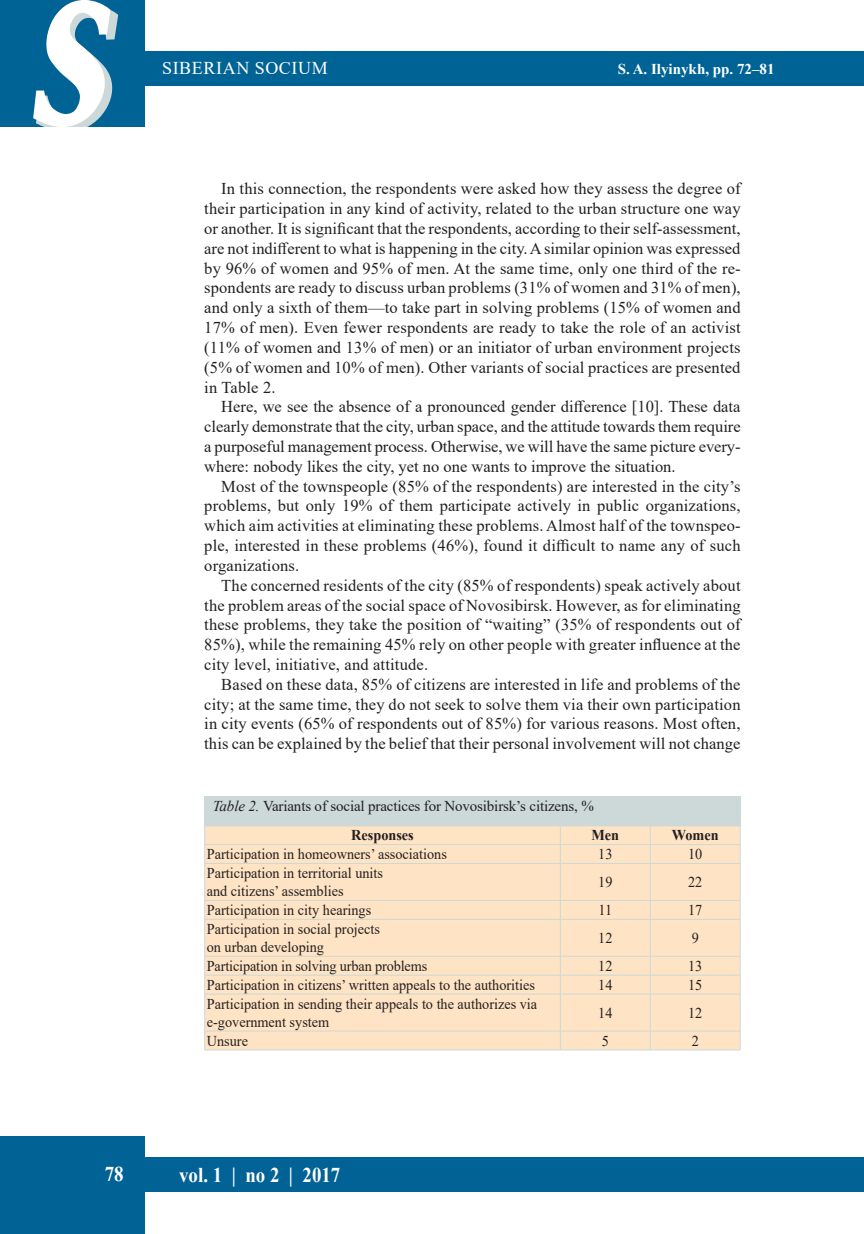
<style>
.page{position:relative;width:864px;height:1234px;background:#fff}
.page>*{position:absolute;margin:0;border:0;box-sizing:border-box;transform-origin:0 0}
.t1{font:italic 700 165px "Quant Antiqua";color:#fff;scale:.75 1}
.t2{font:700 21px "Times New Roman";color:#fff;scale:.9 1}
.t3{font:18px "Times New Roman";letter-spacing:.035em;color:#fff}
.t4{font:16.5px/19.8px "Times New Roman";letter-spacing:.01em;color:#231f20;text-align:justify}
.t5{font:15px/18px "Times New Roman";color:#231f20;scale:.95 1}
.t6{font:15px/29.2px "Times New Roman";color:#231f20}
.t7{font:700 15px "Times New Roman";color:#fff}
.t8{font:700 15px "Times New Roman";color:#231f20;scale:.95 1}
.s1{font-style:italic}
.s2{font-weight:700}
</style>
<div class="page">
<div style="left:0;top:0;width:145px;height:128px;background:#006396"></div>
<div style="left:142px;top:51px;width:721px;height:34px;background:#006396"></div>
<div style="left:0;top:1135px;width:145px;height:98px;background:#006295"></div>
<div style="left:142px;top:1157px;width:721px;height:34px;background:#006295"></div>
<svg style="left:32px;top:0;width:89px;height:128px"></svg>
<div style="left:204px;top:796px;width:536px;height:30px;background:#ccd9d8"></div>
<svg style="left:205px;top:826px;width:534px;height:223px;fill:#fee3c4"></svg>
<hr style="left:204px;top:844px;width:356px;height:1px;background:#ccd9d8">
<svg style="left:204px;top:826px;width:1px;height:36px"></svg>
<hr style="left:560px;top:844px;width:90px;height:1px;background:#ccd9d8">
<svg style="left:559px;top:826px;width:1px;height:36px"></svg>
<hr style="left:650px;top:844px;width:90px;height:1px;background:#ccd9d8">
<svg style="left:649px;top:826px;width:1px;height:36px"></svg>
<svg style="left:739px;top:826px;width:1px;height:36px"></svg>
<hr style="left:204px;top:862px;width:356px;height:1px;background:#ccd9d8">
<hr style="left:204px;top:863px;width:1px;height:36px;background:#ccd9d8">
<hr style="left:560px;top:862px;width:90px;height:1px;background:#ccd9d8">
<hr style="left:559px;top:863px;width:1px;height:36px;background:#ccd9d8">
<hr style="left:650px;top:862px;width:90px;height:1px;background:#ccd9d8">
<hr style="left:649px;top:863px;width:1px;height:36px;background:#ccd9d8">
<hr style="left:739px;top:863px;width:1px;height:36px;background:#ccd9d8">
<hr style="left:204px;top:899px;width:356px;height:1px;background:#ccd9d8">
<svg style="left:204px;top:900px;width:1px;height:18px"></svg>
<hr style="left:560px;top:899px;width:90px;height:1px;background:#ccd9d8">
<svg style="left:559px;top:900px;width:1px;height:18px"></svg>
<hr style="left:650px;top:899px;width:90px;height:1px;background:#ccd9d8">
<svg style="left:649px;top:900px;width:1px;height:18px"></svg>
<svg style="left:739px;top:900px;width:1px;height:18px"></svg>
<hr style="left:204px;top:918px;width:356px;height:1px;background:#ccd9d8">
<hr style="left:204px;top:919px;width:1px;height:36px;background:#ccd9d8">
<hr style="left:560px;top:918px;width:90px;height:1px;background:#ccd9d8">
<hr style="left:559px;top:919px;width:1px;height:36px;background:#ccd9d8">
<hr style="left:650px;top:918px;width:90px;height:1px;background:#ccd9d8">
<hr style="left:649px;top:919px;width:1px;height:36px;background:#ccd9d8">
<hr style="left:739px;top:919px;width:1px;height:36px;background:#ccd9d8">
<hr style="left:204px;top:955px;width:356px;height:1px;background:#ccd9d8">
<hr style="left:560px;top:955px;width:90px;height:1px;background:#ccd9d8">
<hr style="left:650px;top:955px;width:90px;height:1px;background:#ccd9d8">
<hr style="left:204px;top:974px;width:356px;height:1px;background:#ccd9d8">
<svg style="left:204px;top:956px;width:1px;height:37px"></svg>
<hr style="left:560px;top:974px;width:90px;height:1px;background:#ccd9d8">
<svg style="left:559px;top:956px;width:1px;height:37px"></svg>
<hr style="left:650px;top:974px;width:90px;height:1px;background:#ccd9d8">
<svg style="left:649px;top:956px;width:1px;height:37px"></svg>
<svg style="left:739px;top:956px;width:1px;height:37px"></svg>
<hr style="left:204px;top:993px;width:356px;height:1px;background:#ccd9d8">
<hr style="left:204px;top:994px;width:1px;height:36px;background:#ccd9d8">
<hr style="left:560px;top:993px;width:90px;height:1px;background:#ccd9d8">
<hr style="left:559px;top:994px;width:1px;height:36px;background:#ccd9d8">
<hr style="left:650px;top:993px;width:90px;height:1px;background:#ccd9d8">
<hr style="left:649px;top:994px;width:1px;height:36px;background:#ccd9d8">
<hr style="left:739px;top:994px;width:1px;height:36px;background:#ccd9d8">
<hr style="left:204px;top:1030px;width:356px;height:1px;background:#ccd9d8">
<svg style="left:204px;top:1031px;width:1px;height:18px"></svg>
<hr style="left:560px;top:1030px;width:90px;height:1px;background:#ccd9d8">
<svg style="left:559px;top:1031px;width:1px;height:18px"></svg>
<hr style="left:650px;top:1030px;width:90px;height:1px;background:#ccd9d8">
<svg style="left:649px;top:1031px;width:1px;height:18px"></svg>
<svg style="left:739px;top:1031px;width:1px;height:18px"></svg>
<hr style="left:204px;top:1049px;width:356px;height:1px;background:#ccd9d8">
<hr style="left:560px;top:1049px;width:90px;height:1px;background:#ccd9d8">
<hr style="left:650px;top:1049px;width:90px;height:1px;background:#ccd9d8">
<h1 class="t1" style="left:30px;top:-35px;width:113px">S</h1>
<p class="t3" style="left:162px;top:55px;width:167px">SIBERIAN SOCIUM</p>
<p class="t7" style="left:617px;top:58px;width:158px">S. A. Ilyinykh, pp. 72–81</p>
<p class="t4" style="left:204px;top:178px;width:537px;text-indent:17px">In this connection, the respondents were asked how they assess the degree of their participation in any kind of activity, related to the urban structure one way or another. It is significant that the respondents, according to their self-assessment, are not indifferent to what is happening in the city. A similar opinion was expressed by 96% of women and 95% of men. At the same time, only one third of the re&shy;spondents are ready to discuss urban problems (31% of women and 31% of men), and only a sixth of them—to take part in solving problems (15% of women and 17% of men). Even fewer respondents are ready to take the role of an activist (11% of women and 13% of men) or an initiator of urban environment projects (5% of women and 10% of men). Other variants of social practices are presented in Table 2.</p>
<p class="t4" style="left:204px;top:396px;width:537px;text-indent:17px">Here, we see the absence of a pronounced gender difference [10]. These data clearly demonstrate that the city, urban space, and the attitude towards them require a purposeful management process. Otherwise, we will have the same picture every&shy;where: nobody likes the city, yet no one wants to improve the situation.</p>
<p class="t4" style="left:204px;top:475px;width:537px;text-indent:17px">Most of the townspeople (85% of the respondents) are interested in the city’s problems, but only 19% of them participate actively in public organizations, which aim activities at eliminating these problems. Almost half of the townspeo&shy;ple, interested in these problems (46%), found it difficult to name any of such organizations.</p>
<p class="t4" style="left:204px;top:574px;width:537px;text-indent:17px">The concerned residents of the city (85% of respondents) speak actively about the problem areas of the social space of Novosibirsk. However, as for eliminating these problems, they take the position of “waiting” (35% of respondents out of 85%), while the remaining 45% rely on other people with greater influence at the city level, initiative, and attitude.</p>
<p class="t4" style="left:204px;top:673px;width:537px;text-indent:17px">Based on these data, 85% of citizens are interested in life and problems of the city; at the same time, they do not seek to solve them via their own participation in city events (65% of respondents out of 85%) for various reasons. Most often, this can be explained by the belief that their personal involvement will not change</p>
<p class="t6" style="left:351px;top:790px;width:244px;text-indent:-138px"><span class="s1">Table 2.</span> Variants of social practices for Novosibirsk’s citizens, %<br><span class="s2">Responses</span></p>
<p class="t8" style="left:591px;top:824px;width:31px">Men</p>
<p class="t8" style="left:671px;top:824px;width:51px">Women</p>
<p class="t5" style="left:207px;top:844px;width:254px">Participation in homeowners’ associations</p>
<p class="t5" style="left:598px;top:844px;width:16px">13</p>
<p class="t5" style="left:687px;top:844px;width:16px">10</p>
<p class="t5" style="left:207px;top:863px;width:187px">Participation in territorial units and citizens’ assemblies</p>
<p class="t5" style="left:598px;top:872px;width:16px">19</p>
<p class="t5" style="left:687px;top:872px;width:16px">22</p>
<p class="t5" style="left:207px;top:900px;width:174px">Participation in city hearings</p>
<p class="t5" style="left:598px;top:900px;width:16px">11</p>
<p class="t5" style="left:687px;top:900px;width:16px">17</p>
<p class="t5" style="left:207px;top:919px;width:184px">Participation in social projects on urban developing</p>
<p class="t5" style="left:598px;top:928px;width:16px">12</p>
<p class="t5" style="left:691px;top:928px;width:9px">9</p>
<p class="t5" style="left:207px;top:956px;width:233px">Participation in solving urban problems</p>
<p class="t5" style="left:598px;top:956px;width:16px">12</p>
<p class="t5" style="left:687px;top:956px;width:16px">13</p>
<p class="t5" style="left:207px;top:975px;width:347px">Participation in citizens’ written appeals to the authorities</p>
<p class="t5" style="left:598px;top:975px;width:16px">14</p>
<p class="t5" style="left:688px;top:975px;width:16px">15</p>
<p class="t5" style="left:207px;top:993px;width:349px">Participation in sending their appeals to the authorizes via e-government system</p>
<p class="t5" style="left:598px;top:1002px;width:16px">14</p>
<p class="t5" style="left:688px;top:1002px;width:16px">12</p>
<p class="t5" style="left:207px;top:1030px;width:45px">Unsure</p>
<p class="t5" style="left:601px;top:1030px;width:9px">5</p>
<p class="t5" style="left:691px;top:1030px;width:9px">2</p>
<p class="t2" style="left:105px;top:1158px;width:22px">78</p>
<p class="t2" style="left:179px;top:1159px;width:181px">vol. 1 | no 2 | 2017</p>
</div>
